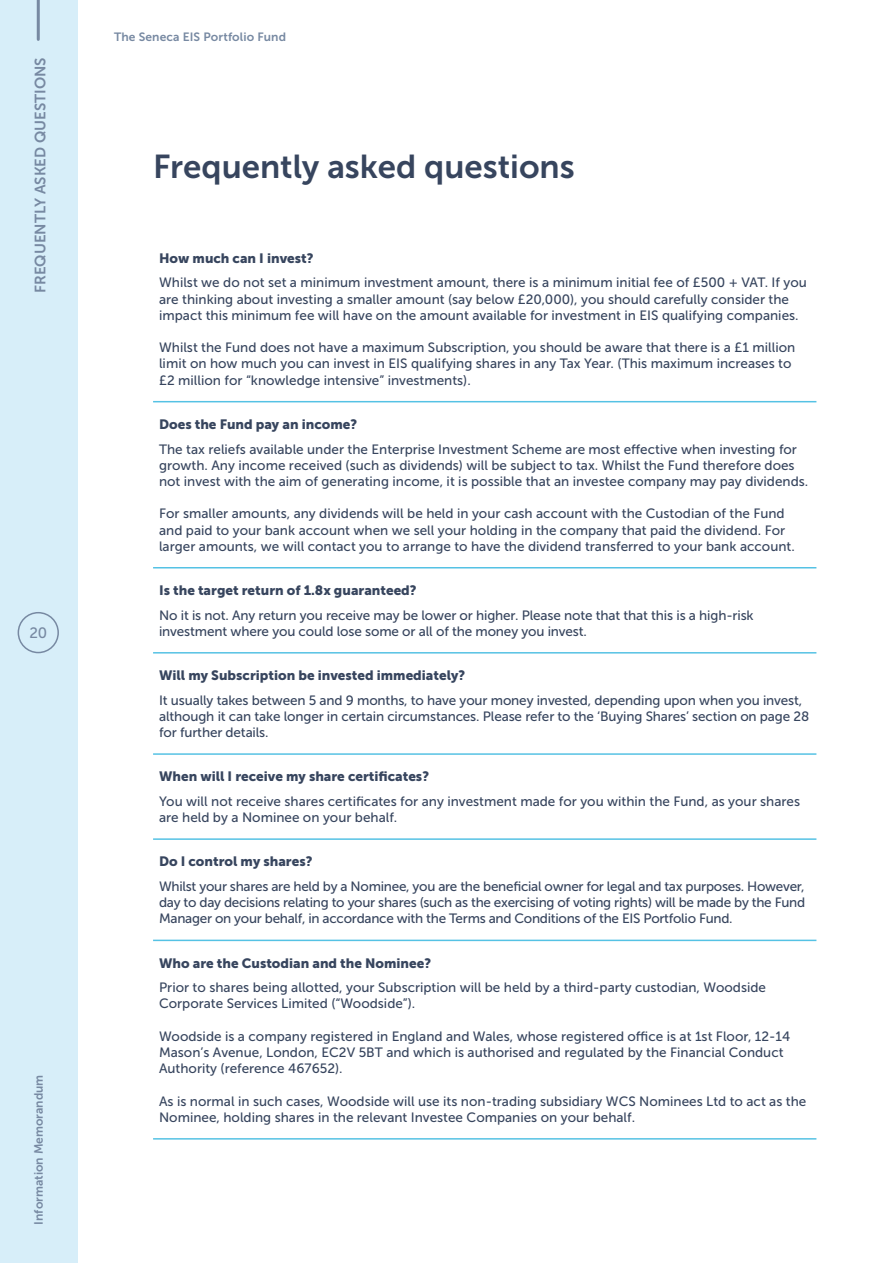
<style>
.page{position:relative;width:893px;height:1263px;background:#fff}
.page>*{position:absolute;margin:0;border:0;box-sizing:border-box;transform-origin:0 0}
.t1{font:33px "Museo Sans 700";color:#37455e}
.t2{font:15px "Museo Sans 700";color:#7789a2}
.t3{font:15px "Museo Sans 500";color:#7789a2}
.t4{font:13.5px/16.2px "Museo Sans 500";color:#37455e}
.t5{font:13.5px "Museo Sans 900";color:#37455e}
.t6{font:12px "Museo Sans 700";letter-spacing:.005em;color:#7789a2}
</style>
<div class="page">
<hr style="left:153px;top:401px;width:663px;height:1px;background:#55c2e4">
<hr style="left:153px;top:567px;width:663px;height:1px;background:#55c2e4">
<hr style="left:153px;top:652px;width:663px;height:1px;background:#55c2e4">
<hr style="left:153px;top:753px;width:663px;height:2px;background:#55c2e4">
<hr style="left:153px;top:838px;width:663px;height:2px;background:#55c2e4">
<hr style="left:153px;top:940px;width:663px;height:1px;background:#55c2e4">
<hr style="left:153px;top:1138px;width:663px;height:1px;background:#55c2e4">
<div style="left:0;top:0;width:78px;height:1263px;background:#d7eef9"></div>
<div style="left:18px;top:612px;width:41px;height:41px;border:2px solid #7789a2;border-radius:50%"></div>
<hr style="left:37px;top:0;width:3px;height:39px;background:#7789a2">
<p class="t2" style="left:32px;top:293px;width:237px;rotate:-90deg">FREQUENTLY ASKED QUESTIONS</p>
<p class="t3" style="left:29px;top:625px;width:19px">20</p>
<p class="t6" style="left:32px;top:1225px;width:151px;rotate:-90deg">Information Memorandum</p>
<p class="t6" style="left:114px;top:30px;width:173px">The Seneca EIS Portfolio Fund</p>
<h1 class="t1" style="left:153px;top:148px;width:423px">Frequently asked questions</h1>
<p class="t5" style="left:159px;top:250px;width:156px">How much can I invest?</p>
<p class="t4" style="left:159px;top:275px;width:649px">Whilst we do not set a minimum investment amount, there is a minimum initial fee of £500 + VAT. If you are thinking about investing a smaller amount (say below £20,000), you should carefully consider the impact this minimum fee will have on the amount available for investment in EIS qualifying companies.</p>
<p class="t4" style="left:159px;top:340px;width:638px">Whilst the Fund does not have a maximum Subscription, you should be aware that there is a £1 million limit on how much you can invest in EIS qualifying shares in any Tax Year. (This maximum increases to £2 million for “knowledge intensive” investments).</p>
<p class="t5" style="left:159px;top:416px;width:200px">Does the Fund pay an income?</p>
<p class="t4" style="left:159px;top:441px;width:651px">The tax reliefs available under the Enterprise Investment Scheme are most effective when investing for growth. Any income received (such as dividends) will be subject to tax. Whilst the Fund therefore does not invest with the aim of generating income, it is possible that an investee company may pay dividends.</p>
<p class="t4" style="left:159px;top:506px;width:637px">For smaller amounts, any dividends will be held in your cash account with the Custodian of the Fund and paid to your bank account when we sell your holding in the company that paid the dividend. For larger amounts, we will contact you to arrange to have the dividend transferred to your bank account.</p>
<p class="t5" style="left:159px;top:582px;width:259px">Is the target return of 1.8x guaranteed?</p>
<p class="t4" style="left:159px;top:607px;width:596px">No it is not. Any return you receive may be lower or higher. Please note that that this is a high-risk investment where you could lose some or all of the money you invest.</p>
<p class="t5" style="left:159px;top:667px;width:308px">Will my Subscription be invested immediately?</p>
<p class="t4" style="left:159px;top:692px;width:652px">It usually takes between 5 and 9 months, to have your money invested, depending upon when you invest, although it can take longer in certain circumstances. Please refer to the ‘Buying Shares’ section on page 28 for further details.</p>
<p class="t5" style="left:159px;top:769px;width:272px">When will I receive my share certificates?</p>
<p class="t4" style="left:159px;top:793px;width:642px">You will not receive shares certificates for any investment made for you within the Fund, as your shares are held by a Nominee on your behalf.</p>
<p class="t5" style="left:159px;top:854px;width:155px">Do I control my shares?</p>
<p class="t4" style="left:159px;top:878px;width:648px;text-align:justify">Whilst your shares are held by a Nominee, you are the beneficial owner for legal and tax purposes. However, day to day decisions relating to your shares (such as the exercising of voting rights) will be made by the Fund Manager on your behalf, in accordance with the Terms and Conditions of the EIS Portfolio Fund.</p>
<p class="t5" style="left:159px;top:955px;width:274px">Who are the Custodian and the Nominee?</p>
<p class="t4" style="left:159px;top:979px;width:608px">Prior to shares being allotted, your Subscription will be held by a third-party custodian, Woodside<br>Corporate Services Limited (“Woodside”).</p>
<p class="t4" style="left:159px;top:1028px;width:633px">Woodside is a company registered in England and Wales, whose registered office is at 1st Floor, 12-14<br>Mason’s Avenue, London, EC2V 5BT and which is authorised and regulated by the Financial Conduct<br>Authority (reference 467652).</p>
<p class="t4" style="left:159px;top:1093px;width:649px">As is normal in such cases, Woodside will use its non-trading subsidiary WCS Nominees Ltd to act as the<br>Nominee, holding shares in the relevant Investee Companies on your behalf.</p>
</div>
